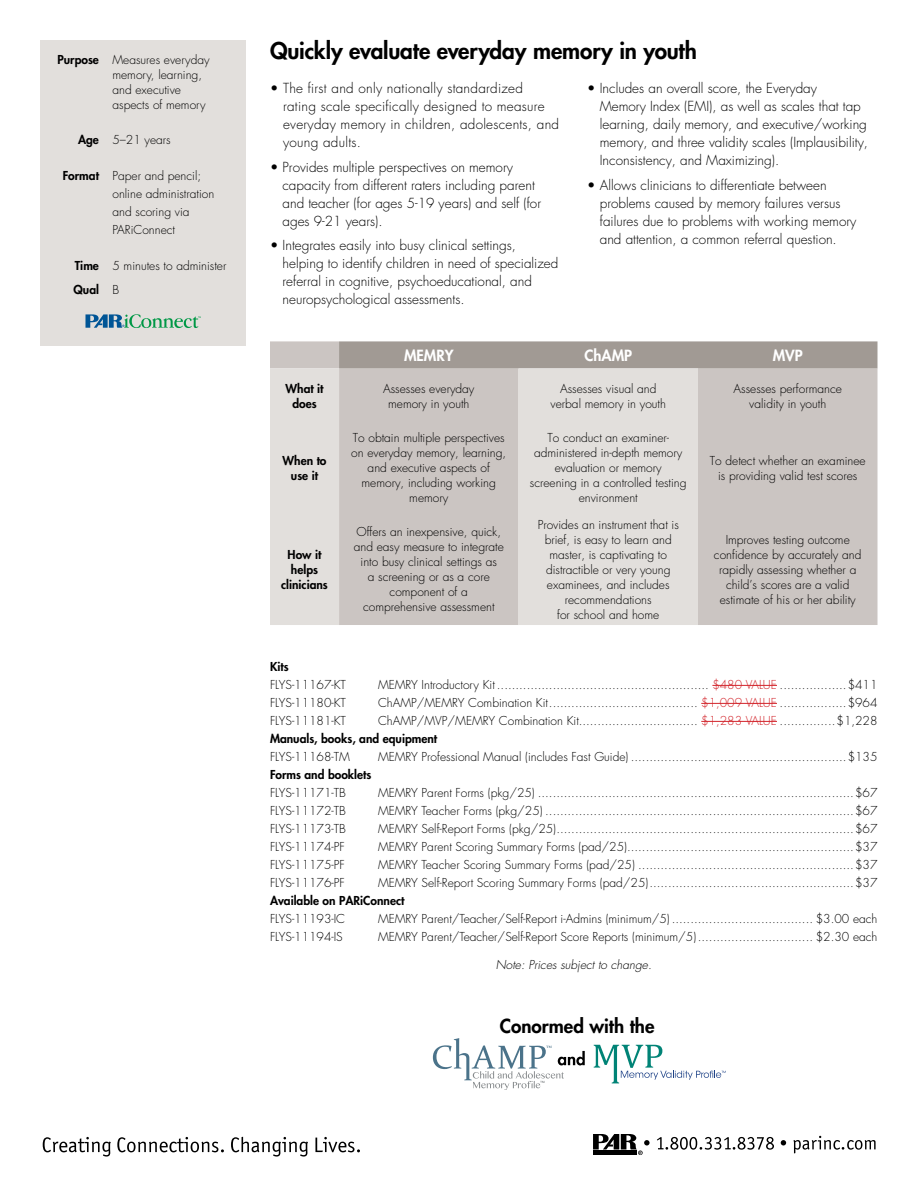
<style>
.page{position:relative;width:918px;height:1188px;background:#fff}
.page>*{position:absolute;margin:0;border:0;box-sizing:border-box;transform-origin:0 0}
.t1{font:34.35px "Cambria Math";color:#000;scale:1.06 1}
.t2{font:800 22.5px "Futura Std";letter-spacing:-.005em;color:#000}
.t3{font:800 18.75px "Futura Std";color:#000}
.t4{font:800 15px "Futura Std";color:#fff}
.t5{font:300 13.5px/18px "Futura Std";color:#000}
.t6{font:300 13.5px/18px "Futura Std";letter-spacing:.02em;color:#000}
.t7{font:300 12px/15px "Futura Std";color:#000;text-align:center}
.t8{font:800 12px/15px "Futura Std";color:#000;text-align:center}
.t9{font:italic 300 12px "Futura Std";color:#000}
.s1{font-weight:800}
.s2{color:#d2232a}
</style>
<div class="page">
<div style="left:270px;top:341px;width:608px;height:284px;background:#cbc5c2"></div>
<div style="left:339px;top:341px;width:539px;height:27px;background:#a19a94"></div>
<svg style="left:270px;top:368px;width:428px;height:257px;background:#d8d4d1"></svg>
<svg style="left:594px;top:1045px;width:132px;height:38px"></svg>
<svg style="left:433px;top:1038px;width:152px;height:52px"></svg>
<svg style="left:43px;top:1137px;width:68px;height:20px"></svg>
<svg style="left:117px;top:1137px;width:107px;height:15px"></svg>
<svg style="left:231px;top:1137px;width:77px;height:20px"></svg>
<svg style="left:315px;top:1137px;width:45px;height:15px"></svg>
<svg style="left:657px;top:1137px;width:117px;height:13px"></svg>
<svg style="left:781px;top:1140px;width:5px;height:5px"></svg>
<svg style="left:793px;top:1136px;width:83px;height:17px"></svg>
<svg style="left:593px;top:1134px;width:57px;height:21px"></svg>
<div style="left:40px;top:40px;width:206px;height:306px;background:#e2dfdc"></div>
<svg style="left:86px;top:314px;width:115px;height:14px"></svg>
<hr style="left:712px;top:685px;width:65px;height:1px;background:#d2232a">
<hr style="left:701px;top:703px;width:76px;height:1px;background:#d2232a">
<hr style="left:701px;top:721px;width:76px;height:1px;background:#d2232a">
<p class="t7" style="left:112px;top:52px;width:99px;text-align:left;text-indent:-55px"><span class="s1">Purpose</span> Measures everyday memory, learning, and executive aspects of memory</p>
<p class="t7" style="left:78px;top:132px;width:94px"><span class="s1">Age</span> 5–21 years</p>
<p class="t7" style="left:112px;top:167px;width:103px;line-height:18px;text-align:left;text-indent:-50px"><span class="s1">Format</span> Paper and pencil; online administration and scoring via<br>PARiConnect</p>
<p class="t7" style="left:74px;top:254px;width:154px;line-height:24px;text-align:left"><span class="s1">Time</span> 5 minutes to administer<br><span class="s1">Qual</span> B</p>
<h2 class="t2" style="left:270px;top:37px;width:428px">Quickly evaluate everyday memory in youth</h2>
<p class="t6" style="left:283px;top:79px;width:278px;text-indent:-13px">• The first and only nationally standardized rating scale specifically designed to measure everyday memory in children, adolescents, and young adults.</p>
<p class="t5" style="left:283px;top:158px;width:260px;text-indent:-13px">• Provides multiple perspectives on memory capacity from different raters including parent and teacher (for ages 5-19 years) and self (for ages 9-21 years).</p>
<p class="t5" style="left:283px;top:237px;width:277px;text-indent:-13px">• Integrates easily into busy clinical settings, helping to identify children in need of specialized referral in cognitive, psychoeducational, and neuropsychological assessments.</p>
<p class="t5" style="left:600px;top:79px;width:270px;text-indent:-13px">• Includes an overall score, the Everyday<br>Memory Index (EMI), as well as scales that tap learning, daily memory, and executive/working memory, and three validity scales (Implausibility, Inconsistency, and Maximizing).</p>
<p class="t5" style="left:600px;top:176px;width:258px;text-indent:-13px">• Allows clinicians to differentiate between problems caused by memory failures versus failures due to problems with working memory and attention, a common referral question.</p>
<p class="t4" style="left:404px;top:346px;width:51px">MEMRY</p>
<p class="t4" style="left:584px;top:346px;width:49px">ChAMP</p>
<p class="t4" style="left:773px;top:346px;width:32px">MVP</p>
<p class="t8" style="left:286px;top:381px;width:40px">What it does</p>
<p class="t7" style="left:383px;top:381px;width:93px">Assesses everyday memory in youth</p>
<p class="t7" style="left:551px;top:381px;width:117px">Assesses visual and verbal memory in youth</p>
<p class="t7" style="left:734px;top:381px;width:110px">Assesses performance validity in youth</p>
<p class="t8" style="left:283px;top:453px;width:46px">When to use it</p>
<p class="t8" style="left:281px;top:547px;width:48px">How it helps clinicians</p>
<p class="t7" style="left:351px;top:431px;width:157px">To obtain multiple perspectives on everyday memory, learning, and executive aspects of memory, including working memory</p>
<p class="t7" style="left:530px;top:431px;width:158px">To conduct an examiner&shy;administered in-depth memory evaluation or memory screening in a controlled testing environment</p>
<p class="t7" style="left:354px;top:525px;width:152px">Offers an inexpensive, quick, and easy measure to integrate into busy clinical settings as<br>a screening or as a core component of a comprehensive assessment</p>
<p class="t7" style="left:538px;top:517px;width:143px">Provides an instrument that is brief, is easy to learn and master, is captivating to distractible or very young examinees, and includes recommendations<br>for school and home</p>
<p class="t7" style="left:710px;top:453px;width:157px">To detect whether an examinee is providing valid test scores</p>
<p class="t7" style="left:714px;top:532px;width:149px">Improves testing outcome confidence by accurately and rapidly assessing whether a child’s scores are a valid estimate of his or her ability</p>
<p class="t8" style="left:270px;top:659px;width:20px">Kits</p>
<p class="t7" style="left:270px;top:678px;width:77px">FLYS-11167-KT</p>
<p class="t7" style="left:378px;top:678px;width:501px">MEMRY Introductory Kit ......................................................... <span class="s2">$480 VALUE</span> ..................$411</p>
<p class="t7" style="left:270px;top:696px;width:77px">FLYS-11180-KT</p>
<p class="t7" style="left:378px;top:696px;width:501px">ChAMP/MEMRY Combination Kit........................................ <span class="s2">$1,009 VALUE</span> ..................$964</p>
<p class="t7" style="left:270px;top:714px;width:77px">FLYS-11181-KT</p>
<p class="t7" style="left:270px;top:712px;width:609px;line-height:18px;text-align:left;text-indent:108px">ChAMP/MVP/MEMRY Combination Kit................................ <span class="s2">$1,283 VALUE</span> ...............$1,228<br><span class="s1">Manuals, books, and equipment</span></p>
<p class="t7" style="left:270px;top:750px;width:81px">FLYS-11168-TM</p>
<p class="t7" style="left:378px;top:750px;width:501px">MEMRY Professional Manual (includes Fast Guide) ..........................................................$135</p>
<p class="t8" style="left:270px;top:767px;width:103px">Forms and booklets</p>
<p class="t7" style="left:270px;top:786px;width:77px">FLYS-11171-TB</p>
<p class="t7" style="left:378px;top:786px;width:501px">MEMRY Parent Forms (pkg/25) .....................................................................................$67</p>
<p class="t7" style="left:270px;top:804px;width:77px">FLYS-11172-TB</p>
<p class="t7" style="left:378px;top:804px;width:501px">MEMRY Teacher Forms (pkg/25) ...................................................................................$67</p>
<p class="t7" style="left:270px;top:822px;width:77px">FLYS-11173-TB</p>
<p class="t7" style="left:378px;top:822px;width:501px">MEMRY Self-Report Forms (pkg/25)................................................................................$67</p>
<p class="t7" style="left:270px;top:840px;width:76px">FLYS-11174-PF</p>
<p class="t7" style="left:378px;top:840px;width:501px">MEMRY Parent Scoring Summary Forms (pad/25).............................................................$37</p>
<p class="t7" style="left:270px;top:858px;width:76px">FLYS-11175-PF</p>
<p class="t7" style="left:378px;top:858px;width:501px">MEMRY Teacher Scoring Summary Forms (pad/25) ..........................................................$37</p>
<p class="t7" style="left:270px;top:876px;width:76px">FLYS-11176-PF</p>
<p class="t7" style="left:378px;top:876px;width:501px">MEMRY Self-Report Scoring Summary Forms (pad/25).......................................................$37</p>
<p class="t8" style="left:270px;top:893px;width:136px">Available on PARiConnect</p>
<p class="t7" style="left:270px;top:912px;width:77px">FLYS-11193-IC</p>
<p class="t7" style="left:378px;top:912px;width:501px">MEMRY Parent/Teacher/Self-Report i-Admins (minimum/5) ...................................... $3.00 each</p>
<p class="t7" style="left:270px;top:930px;width:74px">FLYS-11194-IS</p>
<p class="t7" style="left:378px;top:930px;width:501px">MEMRY Parent/Teacher/Self-Report Score Reports (minimum/5)............................... $2.30 each</p>
<p class="t9" style="left:496px;top:957px;width:158px">Note: Prices subject to change.</p>
<h1 class="t1" style="left:481px;top:1007px;width:70px">MVP</h1>
<h3 class="t3" style="left:500px;top:1014px;width:156px">Conormed with the</h3>
</div>
